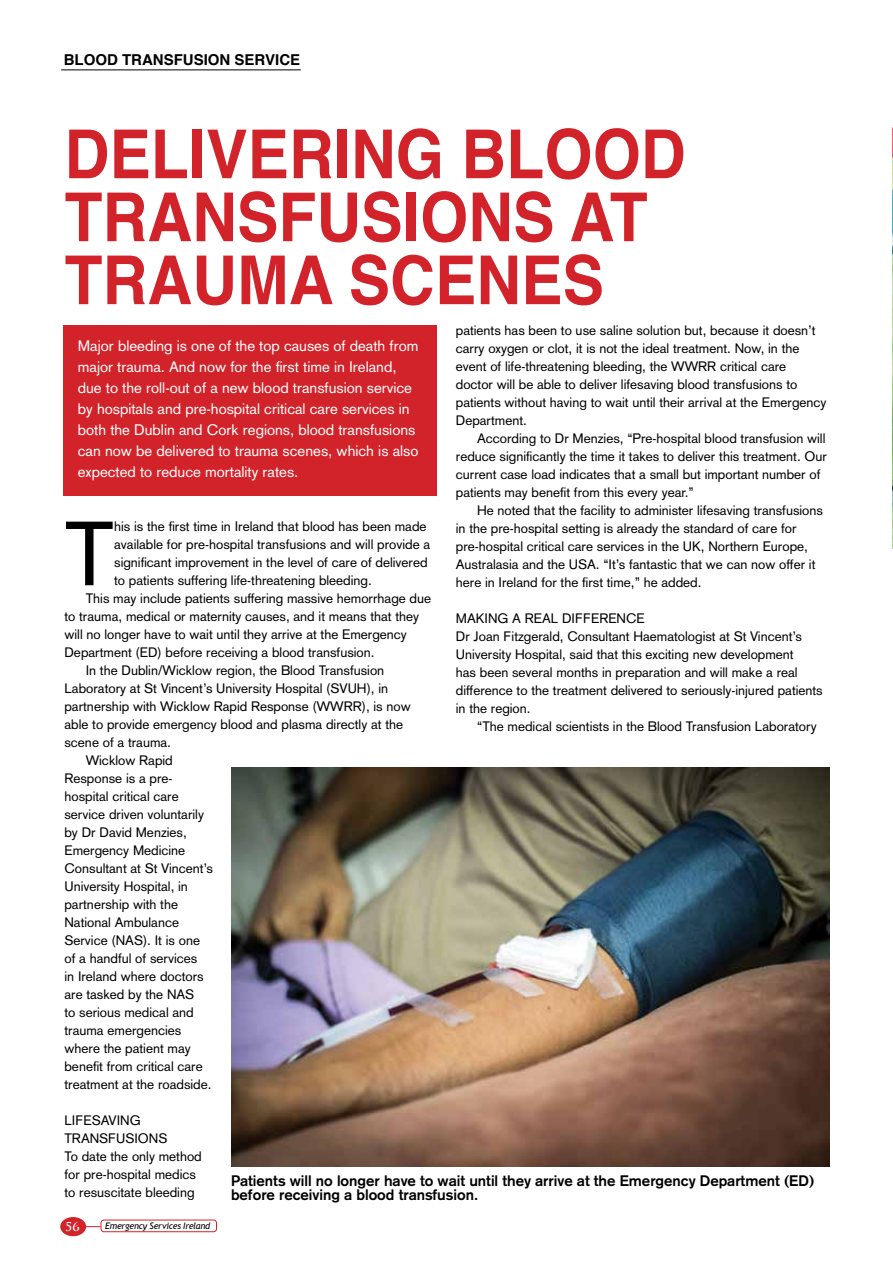
<style>
.page{position:relative;width:893px;height:1263px;background:#fff}
.page>*{position:absolute;margin:0;border:0;box-sizing:border-box;transform-origin:0 0}
.t1{font:89.4px "Akzidenz Grotesk";color:#000}
.t2{font:700 67.5px/63px "Helvetica";color:#d2232a;scale:.92 1}
.t3{font:15px/21px "Akzidenz Grotesk";color:#fff}
.t4{font:700 15px/13.5px "Akzidenz Grotesk";color:#000}
.t5{font:700 15px "Helvetica";color:#000}
.t6{font:13.5px/18px "Akzidenz Grotesk";color:#000}
.t7{font:700 12px "Trajan Pro";color:#fff}
.t8{font:italic 9px "Trebuchet MS";letter-spacing:-.025em;color:#000}
</style>
<div class="page">
<div style="left:60px;top:1217px;width:26px;height:19px;background:#d2232a;border-radius:50%"></div>
<svg style="left:86px;top:1226px;width:15px;height:1px"></svg>
<div style="left:101px;top:1220px;width:116px;height:12px;border:1px solid #d2232a;border-radius:3px"></div>
<div style="left:64px;top:325px;width:373px;height:170px;background:#d2232a"></div>
<hr style="left:61px;top:69px;width:240px;height:1px;background:#000">
<img style="left:231px;top:767px;width:598px;height:399px">
<img style="left:892px;top:128px;width:1px;height:421px">
<p class="t5" style="left:64px;top:48px;width:238px">BLOOD TRANSFUSION SERVICE</p>
<h2 class="t2" style="left:64px;top:124px;width:677px">DELIVERING BLOOD<br>TRANSFUSIONS AT<br>TRAUMA SCENES</h2>
<p class="t3" style="left:78px;top:335px;width:342px">Major bleeding is one of the top causes of death from major trauma. And now for the first time in Ireland, due to the roll-out of a new blood transfusion service by hospitals and pre-hospital critical care services in both the Dublin and Cork regions, blood transfusions can now be delivered to trauma scenes, which is also expected to reduce mortality rates.</p>
<p class="t6" style="left:456px;top:322px;width:372px">patients has been to use saline solution but, because it doesn’t carry oxygen or clot, it is not the ideal treatment. Now, in the event of life-threatening bleeding, the WWRR critical care doctor will be able to deliver lifesaving blood transfusions to patients without having to wait until their arrival at the Emergency Department.</p>
<p class="t6" style="left:456px;top:430px;width:373px;text-indent:21px">According to Dr Menzies, “Pre-hospital blood transfusion will reduce significantly the time it takes to deliver this treatment. Our current case load indicates that a small but important number of patients may benefit from this every year.”</p>
<p class="t6" style="left:456px;top:502px;width:369px;text-indent:21px">He noted that the facility to administer lifesaving transfusions in the pre-hospital setting is already the standard of care for pre-hospital critical care services in the UK, Northern Europe, Australasia and the USA. “It’s fantastic that we can now offer it here in Ireland for the first time,” he added.</p>
<p class="t6" style="left:456px;top:610px;width:368px">MAKING A REAL DIFFERENCE<br>Dr Joan Fitzgerald, Consultant Haematologist at St Vincent’s University Hospital, said that this exciting new development<br>has been several months in preparation and will make a real difference to the treatment delivered to seriously-injured patients in the region.</p>
<p class="t6" style="left:477px;top:718px;width:341px">“The medical scientists in the Blood Transfusion Laboratory</p>
<h1 class="t1" style="left:64px;top:501px;width:51px">T</h1>
<p class="t6" style="left:114px;top:517px;width:314px">his is the first time in Ireland that blood has been made</p>
<p class="t6" style="left:114px;top:535px;width:318px">available for pre-hospital transfusions and will provide a</p>
<p class="t6" style="left:114px;top:553px;width:315px">significant improvement in the level of care of delivered</p>
<p class="t6" style="left:114px;top:571px;width:259px">to patients suffering life-threatening bleeding.</p>
<p class="t6" style="left:86px;top:589px;width:347px">This may include patients suffering massive hemorrhage due</p>
<p class="t6" style="left:64px;top:607px;width:356px">to trauma, medical or maternity causes, and it means that they</p>
<p class="t6" style="left:64px;top:625px;width:344px">will no longer have to wait until they arrive at the Emergency</p>
<p class="t6" style="left:64px;top:643px;width:312px">Department (ED) before receiving a blood transfusion.</p>
<p class="t6" style="left:86px;top:661px;width:300px">In the Dublin/Wicklow region, the Blood Transfusion</p>
<p class="t6" style="left:64px;top:679px;width:325px">Laboratory at St Vincent’s University Hospital (SVUH), in</p>
<p class="t6" style="left:64px;top:697px;width:348px">partnership with Wicklow Rapid Response (WWRR), is now</p>
<p class="t6" style="left:64px;top:715px;width:340px">able to provide emergency blood and plasma directly at the</p>
<p class="t6" style="left:64px;top:733px;width:108px">scene of a trauma.</p>
<p class="t6" style="left:86px;top:751px;width:89px">Wicklow Rapid</p>
<p class="t6" style="left:64px;top:769px;width:110px">Response is a pre-</p>
<p class="t6" style="left:64px;top:787px;width:116px">hospital critical care</p>
<p class="t6" style="left:64px;top:805px;width:141px">service driven voluntarily</p>
<p class="t6" style="left:64px;top:823px;width:124px">by Dr David Menzies,</p>
<p class="t6" style="left:64px;top:841px;width:122px">Emergency Medicine</p>
<p class="t6" style="left:64px;top:859px;width:150px">Consultant at St Vincent’s</p>
<p class="t6" style="left:64px;top:877px;width:125px">University Hospital, in</p>
<p class="t6" style="left:64px;top:895px;width:115px">partnership with the</p>
<p class="t6" style="left:64px;top:913px;width:116px">National Ambulance</p>
<p class="t6" style="left:64px;top:931px;width:137px">Service (NAS). It is one</p>
<p class="t6" style="left:64px;top:949px;width:134px">of a handful of services</p>
<p class="t6" style="left:64px;top:967px;width:141px">in Ireland where doctors</p>
<p class="t6" style="left:64px;top:985px;width:131px">are tasked by the NAS</p>
<p class="t6" style="left:64px;top:1003px;width:131px">to serious medical and</p>
<p class="t6" style="left:64px;top:1021px;width:118px">trauma emergencies</p>
<p class="t6" style="left:64px;top:1039px;width:128px">where the patient may</p>
<p class="t6" style="left:64px;top:1057px;width:140px">benefit from critical care</p>
<p class="t6" style="left:64px;top:1075px;width:149px">treatment at the roadside.</p>
<p class="t6" style="left:64px;top:1111px;width:139px">LIFESAVING<br>TRANSFUSIONS<br>To date the only method for pre-hospital medics to resuscitate bleeding</p>
<p class="t4" style="left:231px;top:1174px;width:585px">Patients will no longer have to wait until they arrive at the Emergency Department (ED) before receiving a blood transfusion.</p>
<p class="t7" style="left:65px;top:1219px;width:16px">56</p>
<p class="t8" style="left:105px;top:1220px;width:107px">Emergency Services Ireland</p>
</div>
